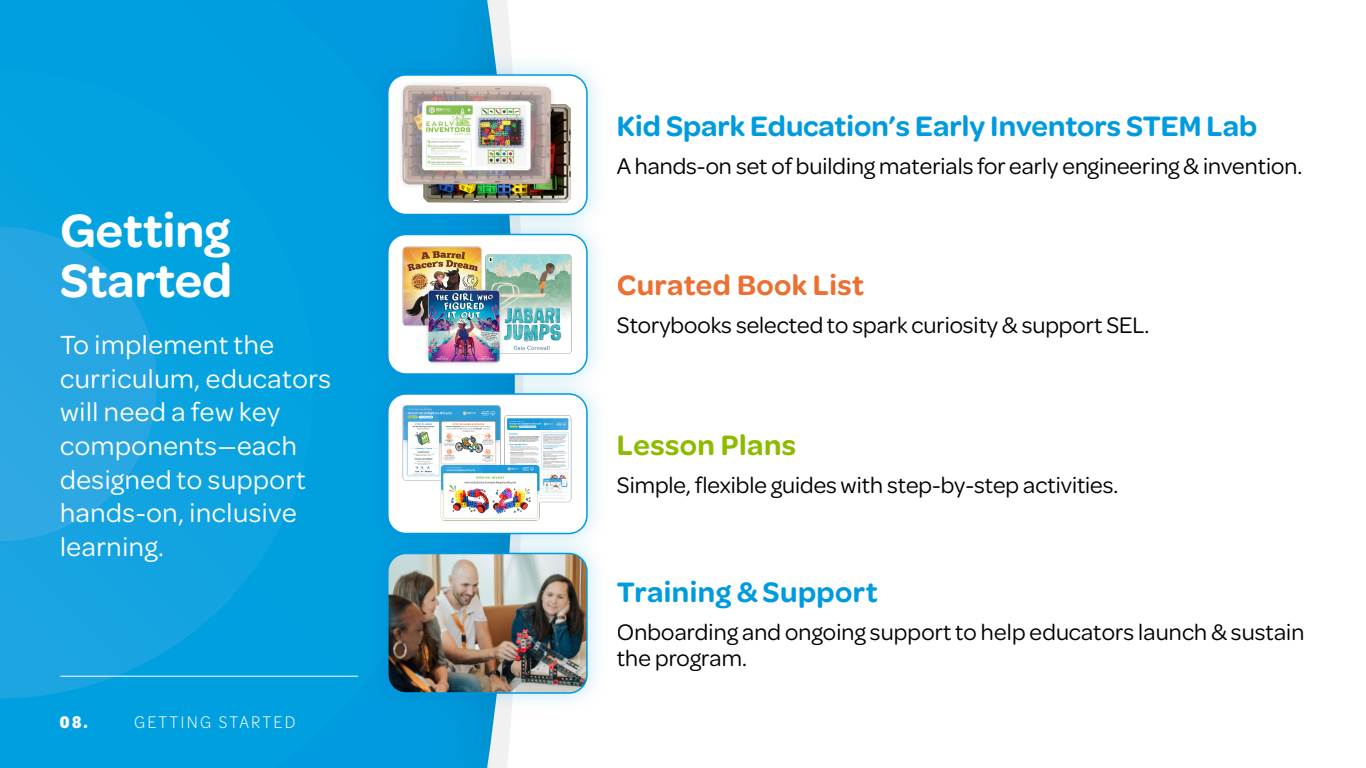
<style>
.page{position:relative;width:1366px;height:768px;background:#fff}
.page>*{position:absolute;margin:0;border:0;box-sizing:border-box;transform-origin:0 0}
.t1{font:600 49.8px/49.8px "Omnes";color:#fff}
.t2{font:600 30px "Omnes";color:#009bde}
.t3{font:600 30px "Omnes";letter-spacing:.015em;color:#eb7032}
.t4{font:600 30px "Omnes";letter-spacing:.015em;color:#8dbb00}
.t5{font:28px/33.6px "Omnes";letter-spacing:.02em;color:#fff}
.t6{font:24px/26px "Omnes";color:#000}
.t7{font:300 18px "Omnes Cond";letter-spacing:.125em;color:#fff}
.t8{font:700 18px "Omnes Cond";color:#fff}
</style>
<div class="page">
<div style="left:0;top:0;width:394px;height:768px;background:#009fdf"></div>
<svg style="left:0;top:39px;width:345px;height:690px;background:#05a1df"></svg>
<svg style="left:0;top:211px;width:173px;height:346px;background:#1ea5e1"></svg>
<div style="left:394px;top:0;width:96px;height:768px;background:#009add"></div>
<svg style="left:490px;top:0;width:20px;height:768px"></svg>
<hr style="left:61px;top:676px;width:297px;height:1px;background:#fff">
<img style="left:357px;top:405px;width:241px;height:117px">
<div style="left:388px;top:394px;width:199px;height:140px;background:#fff;border-radius:18px"></div>
<div style="left:387px;top:393px;width:201px;height:141px;border:2px solid #009bde;border-radius:18px"></div>
<img style="left:402px;top:405px;width:170px;height:116px">
<img style="left:357px;top:44px;width:241px;height:159px">
<div style="left:388px;top:75px;width:199px;height:139px;background:#fff;border-radius:18px"></div>
<div style="left:387px;top:74px;width:201px;height:141px;border:2px solid #009bde;border-radius:18px"></div>
<img style="left:393px;top:77px;width:189px;height:126px">
<img style="left:357px;top:203px;width:241px;height:202px">
<div style="left:388px;top:234px;width:199px;height:140px;background:#fff;border-radius:18px"></div>
<div style="left:387px;top:234px;width:201px;height:141px;border:2px solid #009bde;border-radius:18px"></div>
<img style="left:393px;top:236px;width:189px;height:136px">
<img style="left:357px;top:522px;width:241px;height:202px">
<img style="left:388px;top:554px;width:199px;height:139px">
<div style="left:387px;top:553px;width:201px;height:141px;border:2px solid #009bde;border-radius:18px"></div>
<h1 class="t1" style="left:60px;top:202px;width:174px">Getting<br>Started</h1>
<p class="t5" style="left:60px;top:326px;width:273px">To implement the curriculum, educators will need a few key components—each designed to support hands-on, inclusive learning.</p>
<p class="t8" style="left:60px;top:710px;width:29px">08.</p>
<p class="t7" style="left:134px;top:711px;width:163px">GETTING STARTED</p>
<p class="t2" style="left:617px;top:105px;width:642px">Kid Spark Education’s Early Inventors STEM Lab</p>
<p class="t6" style="left:617px;top:152px;width:687px">A hands-on set of building materials for early engineering &amp; invention.</p>
<p class="t3" style="left:617px;top:264px;width:249px">Curated Book List</p>
<p class="t6" style="left:617px;top:311px;width:534px">Storybooks selected to spark curiosity &amp; support SEL.</p>
<p class="t4" style="left:617px;top:424px;width:181px">Lesson Plans</p>
<p class="t6" style="left:617px;top:471px;width:503px">Simple, flexible guides with step-by-step activities.</p>
<p class="t2" style="left:617px;top:571px;width:262px">Training &amp; Support</p>
<p class="t6" style="left:617px;top:617px;width:689px">Onboarding and ongoing support to help educators launch &amp; sustain the program.</p>
</div>
